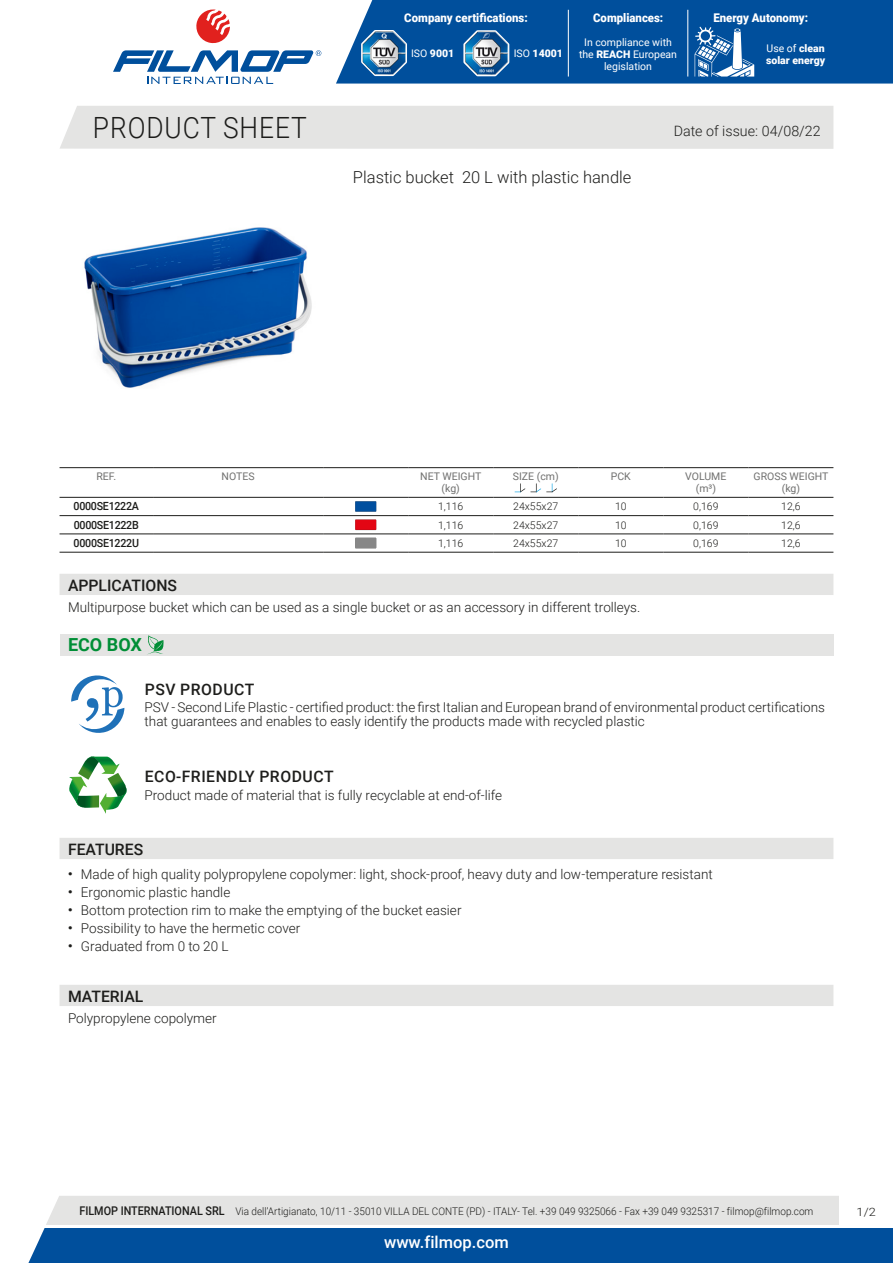
<style>
.page{position:relative;width:893px;height:1263px;background:#fff}
.page>*{position:absolute;margin:0;border:0;box-sizing:border-box;transform-origin:0 0}
.t1{font:300 29.25px "Roboto";letter-spacing:.035em;color:#1d1d1b;scale:.9 1}
.t2{font:700 18px "Roboto";color:#008e36}
.t3{font:300 16.5px "Roboto";color:#1d1d1b}
.t4{font:500 16.5px "Roboto";color:#fff}
.t5{font:500 15.75px "Roboto";letter-spacing:.035em;color:#1d1d1b}
.t6{font:500 15.75px "Roboto";letter-spacing:.005em;color:#1d1d1b}
.t7{font:300 14.25px "Roboto";color:#1d1d1b}
.t8{font:300 13.5px/13.5px "Roboto";color:#1d1d1b}
.t9{font:900 12px "Roboto";color:#fff;scale:.95 1}
.t10{font:300 11.55px "Roboto";color:#1d1d1b;scale:1.11 1}
.t11{font:500 11.25px "Roboto";letter-spacing:-.025em;color:#1d1d1b;scale:.95 1}
.t12{font:300 10.5px "Roboto";color:#1d1d1b;scale:.95 1}
.t13{font:300 10.5px "Roboto";color:#1d1d1b}
.t14{font:10.5px/12px "Roboto";color:#70706f;text-align:center}
.t15{font:10.5px/12px "Roboto";color:#fff;text-align:center}
.t16{font:900 10.5px/12px "Roboto";color:#fff}
.s1{font-weight:400}
.s2{font-weight:900}
.s3{font-weight:500;font-size:12px}
</style>
<div class="page">
<svg style="left:28px;top:1196px;width:865px;height:67px;background:#6893bd"></svg>
<div style="left:60px;top:106px;width:773px;height:43px;background:#e4e4e3"></div>
<svg style="left:196px;top:10px;width:34px;height:34px"></svg>
<svg style="left:113px;top:50px;width:208px;height:34px"></svg>
<div style="left:336px;top:0;width:557px;height:84px;background:#004f9c"></div>
<svg style="left:462px;top:28px;width:49px;height:50px"></svg>
<img style="left:465px;top:32px;width:43px;height:43px">
<svg style="left:360px;top:28px;width:48px;height:49px"></svg>
<img style="left:362px;top:31px;width:44px;height:44px">
<hr style="left:568px;top:10px;width:1px;height:67px;background:#fff">
<hr style="left:688px;top:10px;width:1px;height:67px;background:#fff">
<svg style="left:695px;top:27px;width:59px;height:50px"></svg>
<img style="left:84px;top:227px;width:228px;height:161px">
<hr style="left:60px;top:467px;width:93px;height:1px;background:#1d1d1b">
<hr style="left:60px;top:497px;width:93px;height:1px;background:#1d1d1b">
<hr style="left:153px;top:467px;width:170px;height:1px;background:#1d1d1b">
<hr style="left:153px;top:497px;width:170px;height:1px;background:#1d1d1b">
<hr style="left:323px;top:467px;width:85px;height:1px;background:#1d1d1b">
<hr style="left:323px;top:497px;width:85px;height:1px;background:#1d1d1b">
<hr style="left:408px;top:467px;width:85px;height:1px;background:#1d1d1b">
<hr style="left:408px;top:497px;width:85px;height:1px;background:#1d1d1b">
<hr style="left:493px;top:467px;width:85px;height:1px;background:#1d1d1b">
<hr style="left:493px;top:497px;width:85px;height:1px;background:#1d1d1b">
<hr style="left:578px;top:467px;width:85px;height:1px;background:#1d1d1b">
<hr style="left:578px;top:497px;width:85px;height:1px;background:#1d1d1b">
<hr style="left:663px;top:467px;width:85px;height:1px;background:#1d1d1b">
<hr style="left:663px;top:497px;width:85px;height:1px;background:#1d1d1b">
<hr style="left:748px;top:467px;width:85px;height:1px;background:#1d1d1b">
<hr style="left:748px;top:497px;width:85px;height:1px;background:#1d1d1b">
<hr style="left:60px;top:515px;width:93px;height:1px;background:#1d1d1b">
<hr style="left:153px;top:515px;width:170px;height:1px;background:#1d1d1b">
<hr style="left:323px;top:515px;width:85px;height:1px;background:#1d1d1b">
<hr style="left:408px;top:515px;width:85px;height:1px;background:#1d1d1b">
<hr style="left:493px;top:515px;width:85px;height:1px;background:#1d1d1b">
<hr style="left:578px;top:515px;width:85px;height:1px;background:#1d1d1b">
<hr style="left:663px;top:515px;width:85px;height:1px;background:#1d1d1b">
<hr style="left:748px;top:515px;width:85px;height:1px;background:#1d1d1b">
<hr style="left:60px;top:534px;width:93px;height:1px;background:#1d1d1b">
<hr style="left:60px;top:552px;width:93px;height:1px;background:#1d1d1b">
<hr style="left:153px;top:534px;width:170px;height:1px;background:#1d1d1b">
<hr style="left:153px;top:552px;width:170px;height:1px;background:#1d1d1b">
<hr style="left:323px;top:534px;width:85px;height:1px;background:#1d1d1b">
<hr style="left:323px;top:552px;width:85px;height:1px;background:#1d1d1b">
<hr style="left:408px;top:534px;width:85px;height:1px;background:#1d1d1b">
<hr style="left:408px;top:552px;width:85px;height:1px;background:#1d1d1b">
<hr style="left:493px;top:534px;width:85px;height:1px;background:#1d1d1b">
<hr style="left:493px;top:552px;width:85px;height:1px;background:#1d1d1b">
<hr style="left:578px;top:534px;width:85px;height:1px;background:#1d1d1b">
<hr style="left:578px;top:552px;width:85px;height:1px;background:#1d1d1b">
<hr style="left:663px;top:534px;width:85px;height:1px;background:#1d1d1b">
<hr style="left:663px;top:552px;width:85px;height:1px;background:#1d1d1b">
<hr style="left:748px;top:534px;width:85px;height:1px;background:#1d1d1b">
<hr style="left:748px;top:552px;width:85px;height:1px;background:#1d1d1b">
<svg style="left:515px;top:483px;width:42px;height:10px"></svg>
<svg style="left:355px;top:501px;width:21px;height:11px"></svg>
<svg style="left:355px;top:519px;width:21px;height:11px"></svg>
<svg style="left:355px;top:538px;width:21px;height:10px"></svg>
<div style="left:60px;top:574px;width:773px;height:21px;background:#e4e4e3"></div>
<div style="left:60px;top:634px;width:773px;height:21px;background:#e4e4e3"></div>
<svg style="left:148px;top:635px;width:16px;height:19px"></svg>
<svg style="left:71px;top:675px;width:53px;height:58px"></svg>
<svg style="left:69px;top:756px;width:58px;height:58px"></svg>
<div style="left:60px;top:838px;width:773px;height:21px;background:#e4e4e3"></div>
<div style="left:60px;top:985px;width:773px;height:21px;background:#e4e4e3"></div>
<hr style="left:45px;top:1225px;width:848px;height:2px;background:#fff">
<div style="left:839px;top:1196px;width:54px;height:31px;background:#fff"></div>
<p class="t9" style="left:404px;top:9px;width:131px">Company certifications:</p>
<p class="t16" style="left:411px;top:47px;width:45px"><span class="s1">ISO</span> 9001</p>
<p class="t16" style="left:514px;top:47px;width:51px"><span class="s1">ISO</span> 14001</p>
<p class="t9" style="left:593px;top:9px;width:75px">Compliances:</p>
<p class="t9" style="left:713px;top:9px;width:101px">Energy Autonomy:</p>
<p class="t15" style="left:579px;top:35px;width:100px">In compliance with the <span class="s2">REACH</span> European legislation</p>
<p class="t16" style="left:766px;top:41px;width:61px"><span class="s1">Use of</span> clean solar energy</p>
<h1 class="t1" style="left:93px;top:107px;width:239px">PRODUCT SHEET</h1>
<p class="t7" style="left:674px;top:121px;width:148px">Date of issue: 04/08/22</p>
<p class="t3" style="left:353px;top:165px;width:280px">Plastic bucket 20 L with plastic handle</p>
<p class="t14" style="left:96px;top:470px;width:21px">REF.</p>
<p class="t14" style="left:222px;top:470px;width:35px">NOTES</p>
<p class="t14" style="left:420px;top:470px;width:63px">NET WEIGHT (kg)</p>
<p class="t14" style="left:513px;top:470px;width:47px">SIZE (cm)</p>
<p class="t14" style="left:611px;top:470px;width:22px">PCK</p>
<p class="t14" style="left:685px;top:470px;width:43px">VOLUME (m³)</p>
<p class="t14" style="left:754px;top:470px;width:76px">GROSS WEIGHT (kg)</p>
<p class="t11" style="left:74px;top:499px;width:70px">0000SE1222A</p>
<p class="t13" style="left:438px;top:499px;width:27px">1,116</p>
<p class="t13" style="left:513px;top:499px;width:47px">24x55x27</p>
<p class="t13" style="left:615px;top:499px;width:13px">10</p>
<p class="t13" style="left:693px;top:499px;width:27px">0,169</p>
<p class="t13" style="left:781px;top:499px;width:21px">12,6</p>
<p class="t11" style="left:74px;top:517px;width:70px">0000SE1222B</p>
<p class="t13" style="left:438px;top:517px;width:27px">1,116</p>
<p class="t13" style="left:513px;top:517px;width:47px">24x55x27</p>
<p class="t13" style="left:615px;top:517px;width:13px">10</p>
<p class="t13" style="left:693px;top:517px;width:27px">0,169</p>
<p class="t13" style="left:781px;top:517px;width:21px">12,6</p>
<p class="t11" style="left:74px;top:535px;width:70px">0000SE1222U</p>
<p class="t13" style="left:438px;top:536px;width:27px">1,116</p>
<p class="t13" style="left:513px;top:536px;width:47px">24x55x27</p>
<p class="t13" style="left:615px;top:536px;width:13px">10</p>
<p class="t13" style="left:693px;top:536px;width:27px">0,169</p>
<p class="t13" style="left:781px;top:536px;width:21px">12,6</p>
<p class="t6" style="left:68px;top:574px;width:110px">APPLICATIONS</p>
<p class="t8" style="left:68px;top:600px;width:574px">Multipurpose bucket which can be used as a single bucket or as an accessory in different trolleys.</p>
<h2 class="t2" style="left:68px;top:632px;width:75px">ECO BOX</h2>
<p class="t5" style="left:145px;top:678px;width:111px">PSV PRODUCT</p>
<p class="t8" style="left:145px;top:700px;width:682px">PSV - Second Life Plastic - certified product: the first Italian and European brand of environmental product certifications that guarantees and enables to easly identify the products made with recycled plastic</p>
<p class="t5" style="left:145px;top:766px;width:190px">ECO-FRIENDLY PRODUCT</p>
<p class="t8" style="left:145px;top:788px;width:359px">Product made of material that is fully recyclable at end-of-life</p>
<p class="t6" style="left:68px;top:838px;width:77px">FEATURES</p>
<p class="t8" style="left:68px;top:867px;width:646px"><sup>•</sup> Made of high quality polypropylene copolymer: light, shock-proof, heavy duty and low-temperature resistant</p>
<p class="t8" style="left:68px;top:885px;width:164px"><sup>•</sup> Ergonomic plastic handle</p>
<p class="t8" style="left:68px;top:903px;width:395px"><sup>•</sup> Bottom protection rim to make the emptying of the bucket easier</p>
<p class="t8" style="left:68px;top:921px;width:234px"><sup>•</sup> Possibility to have the hermetic cover</p>
<p class="t8" style="left:68px;top:939px;width:162px"><sup>•</sup> Graduated from 0 to 20 L</p>
<p class="t6" style="left:68px;top:985px;width:77px">MATERIAL</p>
<p class="t8" style="left:68px;top:1011px;width:150px">Polypropylene copolymer</p>
<p class="t12" style="left:79px;top:1204px;width:774px"><span class="s3">FILMOP INTERNATIONAL SRL</span> Via dell’Artigianato, 10/11 - 35010 VILLA DEL CONTE (PD) - ITALY- Tel. +39 049 9325066 - Fax +39 049 9325317 - filmop@filmop.com</p>
<p class="t4" style="left:384px;top:1230px;width:126px">www.filmop.com</p>
<p class="t10" style="left:857px;top:1204px;width:19px">1/2</p>
</div>
